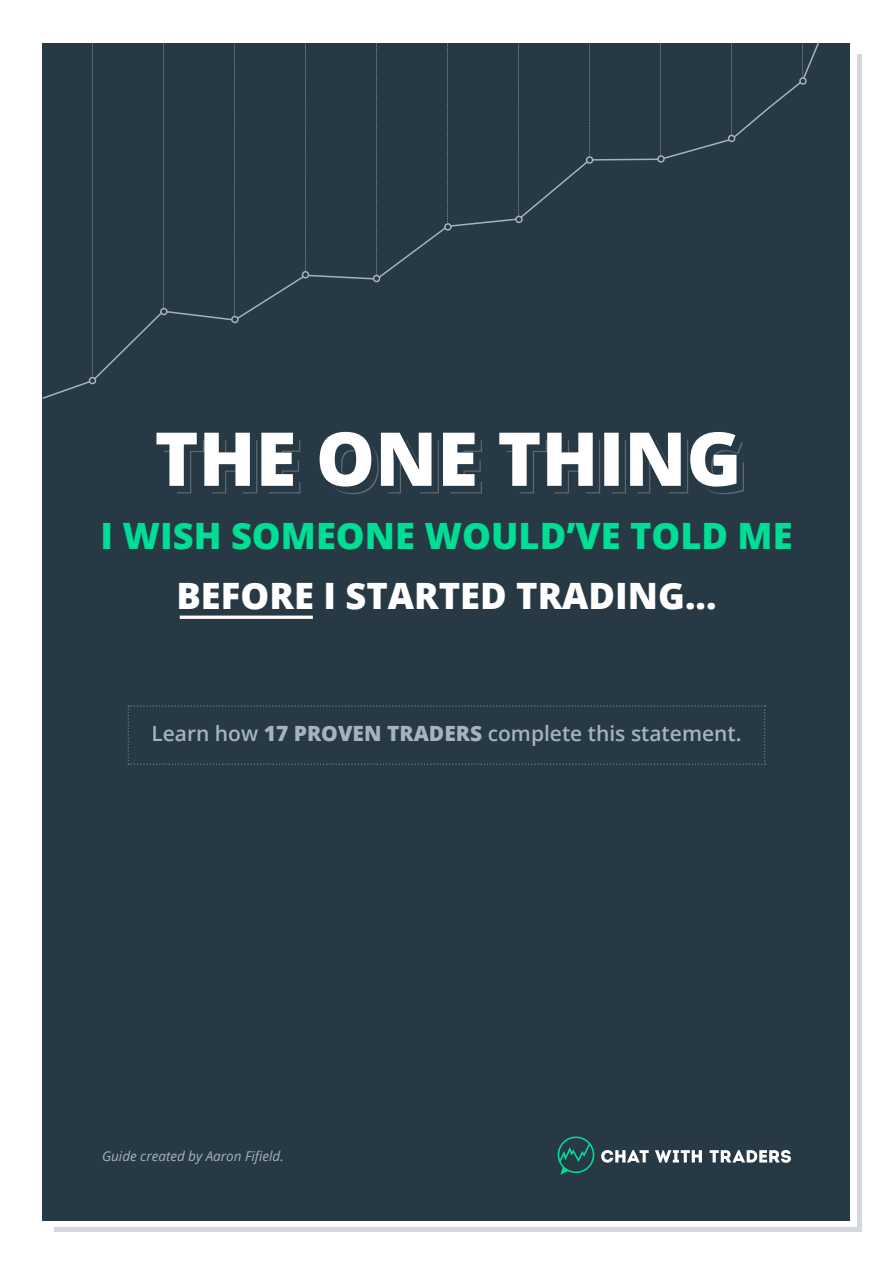
<style>
.page{position:relative;width:893px;height:1263px;background:#fff}
.page>*{position:absolute;margin:0;border:0;box-sizing:border-box;transform-origin:0 0}
.t1{font:800 36.3px/59.4px "Open Sans";color:#00dd95;text-align:center}
.t2{font:600 21px "Open Sans";color:#a6b3ba}
.t3{font:italic 13.5px "Open Sans";color:#a6b3ba}
.s1{color:#fff}
.s2{font-weight:800}
</style>
<div class="page">
<div style="left:43px;top:43px;width:807px;height:1177px;background:#263944"></div>
<svg style="left:558px;top:1136px;width:36px;height:39px"></svg>
<svg style="left:601px;top:1150px;width:48px;height:13px"></svg>
<svg style="left:655px;top:1150px;width:47px;height:12px"></svg>
<svg style="left:710px;top:1150px;width:81px;height:13px"></svg>
<hr style="left:180px;top:616px;width:133px;height:3px;background:#fff">
<svg style="left:42px;top:42px;width:777px;height:358px"></svg>
<svg style="left:89px;top:42px;width:6px;height:342px"></svg>
<div style="left:89px;top:377px;width:7px;height:7px;border:2px solid #a6b3ba;border-radius:50%"></div>
<svg style="left:161px;top:42px;width:6px;height:270px"></svg>
<div style="left:160px;top:308px;width:8px;height:7px;border:2px solid #a6b3ba;border-radius:50%"></div>
<svg style="left:232px;top:42px;width:6px;height:278px"></svg>
<div style="left:231px;top:316px;width:8px;height:7px;border:2px solid #a6b3ba;border-radius:50%"></div>
<svg style="left:303px;top:42px;width:6px;height:236px"></svg>
<div style="left:302px;top:271px;width:7px;height:8px;border:2px solid #a6b3ba;border-radius:50%"></div>
<svg style="left:374px;top:42px;width:6px;height:240px"></svg>
<div style="left:373px;top:275px;width:7px;height:7px;border:2px solid #a6b3ba;border-radius:50%"></div>
<svg style="left:445px;top:42px;width:6px;height:186px"></svg>
<div style="left:444px;top:223px;width:8px;height:8px;border:2px solid #a6b3ba;border-radius:50%"></div>
<svg style="left:516px;top:42px;width:6px;height:178px"></svg>
<div style="left:515px;top:216px;width:8px;height:7px;border:2px solid #a6b3ba;border-radius:50%"></div>
<svg style="left:587px;top:42px;width:6px;height:121px"></svg>
<div style="left:586px;top:156px;width:7px;height:8px;border:2px solid #a6b3ba;border-radius:50%"></div>
<svg style="left:658px;top:42px;width:6px;height:118px"></svg>
<div style="left:657px;top:155px;width:8px;height:8px;border:2px solid #a6b3ba;border-radius:50%"></div>
<svg style="left:729px;top:42px;width:6px;height:99px"></svg>
<div style="left:728px;top:135px;width:7px;height:7px;border:2px solid #a6b3ba;border-radius:50%"></div>
<svg style="left:800px;top:42px;width:6px;height:40px"></svg>
<div style="left:799px;top:77px;width:8px;height:8px;border:2px solid #a6b3ba;border-radius:50%"></div>
<svg style="left:128px;top:705px;width:638px;height:60px"></svg>
<svg style="left:156px;top:432px;width:588px;height:62px"></svg>
<p class="t1" style="left:100px;top:505px;width:694px">I WISH SOMEONE WOULD’VE TOLD ME<br><span class="s1">BEFORE I STARTED TRADING...</span></p>
<p class="t2" style="left:151px;top:719px;width:592px">Learn how <span class="s2">17 PROVEN TRADERS</span> complete this statement.</p>
<p class="t3" style="left:102px;top:1146px;width:183px">Guide created by Aaron Fifield.</p>
</div>
